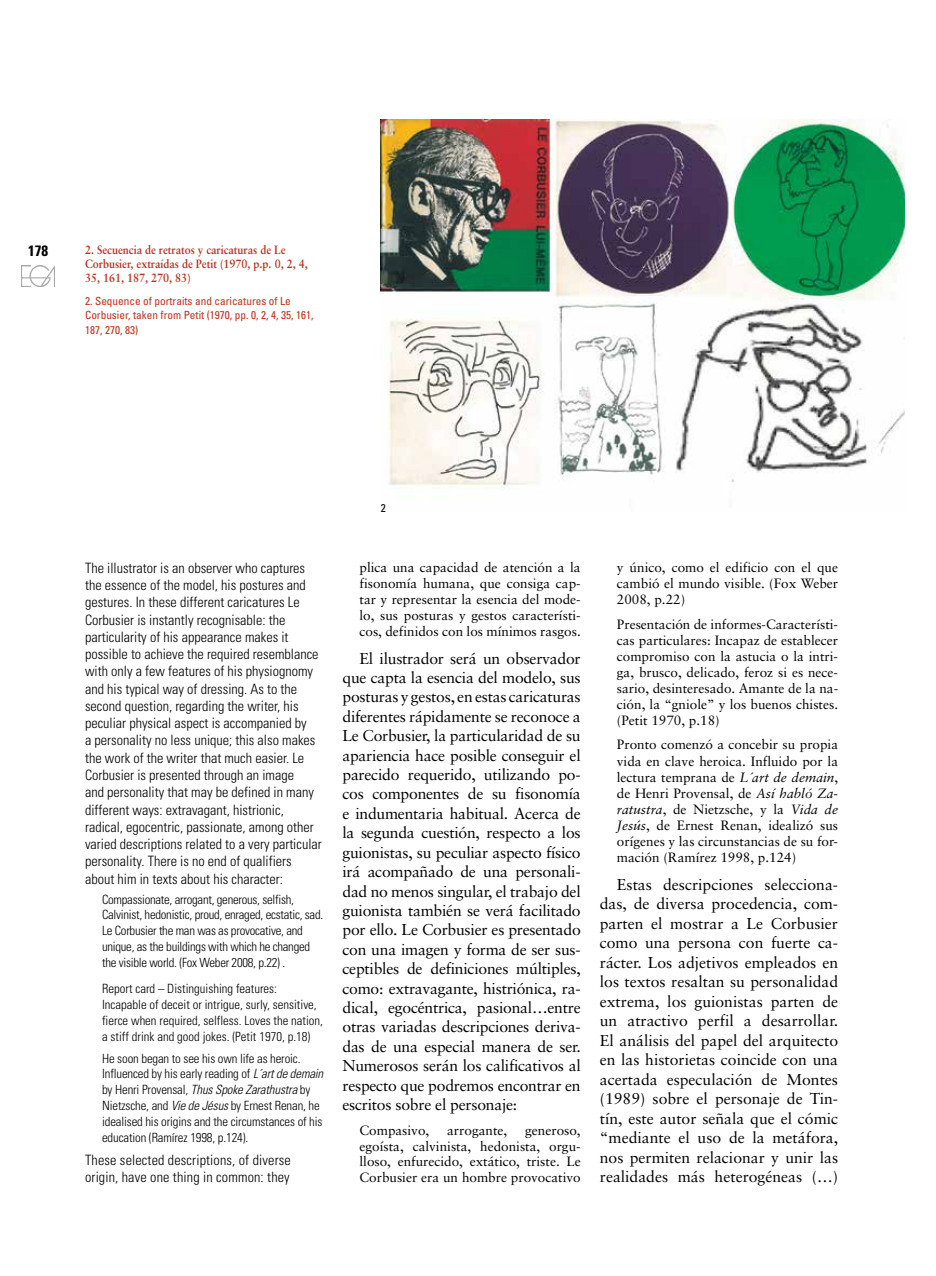
<style>
.page{position:relative;width:936px;height:1276px;background:#fff}
.page>*{position:absolute;margin:0;border:0;box-sizing:border-box;transform-origin:0 0}
.t1{font:15.75px/19.4px "Sabon";letter-spacing:-.01em;color:#000;text-align:justify}
.t2{font:700 condensed 15px "Univers";color:#000}
.t3{font:300 condensed 14.25px/17.2px "Univers";color:#000}
.t4{font:13.5px/16px "Sabon";color:#000;text-align:justify}
.t5{font:300 condensed 12.75px/15.8px "Univers";letter-spacing:-.01em;color:#000}
.t6{font:700 12px/14.2px "Sabon";color:#c03019;scale:.9 1}
.t7{font:condensed 11.25px/14.2px "Univers";color:#c03019}
.t8{font:condensed 11.25px "Univers";color:#000}
.s1{font-style:italic}
</style>
<div class="page">
<img style="left:22px;top:265px;width:33px;height:21px">
<img style="left:381px;top:119px;width:523px;height:369px">
<p class="t2" style="left:28px;top:242px;width:21px">178</p>
<p class="t6" style="left:85px;top:242px;width:249px">2. Secuencia de retratos y caricaturas de Le<br>Corbusier, extraídas de Petit (1970, p.p. 0, 2, 4,<br>35, 161, 187, 270, 83)</p>
<p class="t7" style="left:85px;top:294px;width:230px">2. Sequence of portraits and caricatures of Le<br>Corbusier, taken from Petit (1970, pp. 0, 2, 4, 35, 161,<br>187, 270, 83)</p>
<p class="t8" style="left:381px;top:501px;width:6px">2</p>
<p class="t3" style="left:85px;top:559px;width:238px">The illustrator is an observer who captures the essence of the model, his postures and gestures. In these different caricatures Le Corbusier is instantly recognisable: the particularity of his appearance makes it possible to achieve the required resemblance with only a few features of his physiognomy and his typical way of dressing. As to the second question, regarding the writer, his peculiar physical aspect is accompanied by<br>a personality no less unique; this also makes the work of the writer that much easier. Le Corbusier is presented through an image<br>and personality that may be defined in many different ways: extravagant, histrionic, radical, egocentric, passionate, among other varied descriptions related to a very particular personality. There is no end of qualifiers about him in texts about his character:</p>
<p class="t5" style="left:102px;top:891px;width:223px">Compassionate, arrogant, generous, selfish, Calvinist, hedonistic, proud, enraged, ecstatic, sad.<br>Le Corbusier the man was as provocative, and unique, as the buildings with which he changed the visible world. (Fox Weber 2008, p.22) .</p>
<p class="t5" style="left:102px;top:981px;width:222px">Report card – Distinguishing features:<br>Incapable of deceit or intrigue, surly, sensitive, fierce when required, selfless. Loves the nation, a stiff drink and good jokes. (Petit 1970, p.18)</p>
<p class="t5" style="left:102px;top:1050px;width:223px">He soon began to see his own life as heroic.<br>Influenced by his early reading of <span class="s1">L´art de demain </span>by Henri Provensal, <span class="s1">Thus Spoke Zarathustra</span> by Nietzsche, and <span class="s1">Vie de Jésus</span> by Ernest Renan, he idealised his origins and the circumstances of his education (Ramírez 1998, p.124).</p>
<p class="t3" style="left:85px;top:1151px;width:207px">These selected descriptions, of diverse origin, have one thing in common: they</p>
<p class="t4" style="left:359px;top:559px;width:223px">plica una capacidad de atención a la fisonomía humana, que consiga cap&shy;tar y representar la esencia del mode&shy;lo, sus posturas y gestos característi&shy;cos, definidos con los mínimos rasgos.</p>
<p class="t1" style="left:342px;top:648px;width:240px;text-indent:17px">El ilustrador será un observador que capta la esencia del modelo, sus posturas y gestos, en estas caricaturas diferentes rápidamente se reconoce a Le Corbusier, la particularidad de su apariencia hace posible conseguir el parecido requerido, utilizando po&shy;cos componentes de su fisonomía e indumentaria habitual. Acerca de la segunda cuestión, respecto a los guionistas, su peculiar aspecto físico irá acompañado de una personali&shy;dad no menos singular, el trabajo del guionista también se verá facilitado por ello. Le Corbusier es presentado con una imagen y forma de ser sus&shy;ceptibles de definiciones múltiples, como: extravagante, histriónica, ra&shy;dical, egocéntrica, pasional…entre otras variadas descripciones deriva&shy;das de una especial manera de ser.<br>Numerosos serán los calificativos al respecto que podremos encontrar en escritos sobre el personaje:</p>
<p class="t4" style="left:359px;top:1121px;width:71px">Compasivo,</p>
<p class="t4" style="left:447px;top:1121px;width:62px">arrogante,</p>
<p class="t4" style="left:359px;top:1121px;width:223px;text-indent:166px">generoso, egoísta, calvinista, hedonista, orgu&shy;lloso, enfurecido, extático, triste. Le Corbusier era un hombre provocativo</p>
<p class="t4" style="left:617px;top:559px;width:223px">y único, como el edificio con el que cambió el mundo visible. (Fox Weber 2008, p.22)</p>
<p class="t4" style="left:617px;top:615px;width:223px">Presentación de informes-Característi&shy;cas particulares: Incapaz de establecer compromiso con la astucia o la intri&shy;ga, brusco, delicado, feroz si es nece&shy;sario, desinteresado. Amante de la na&shy;ción, la “gniole” y los buenos chistes. (Petit 1970, p.18)</p>
<p class="t4" style="left:617px;top:736px;width:223px">Pronto comenzó a concebir su propia vida en clave heroica. Influido por la lectura temprana de <span class="s1">L´art de demain</span>, de Henri Provensal, de <span class="s1">Así habló Za&shy;ratustra</span>, de Nietzsche, y la <span class="s1">Vida de Jesús</span>, de Ernest Renan, idealizó sus orígenes y las circunstancias de su for&shy;mación (Ramírez 1998, p.124)</p>
<p class="t1" style="left:600px;top:874px;width:240px;text-indent:17px">Estas descripciones selecciona&shy;das, de diversa procedencia, com&shy;parten el mostrar a Le Corbusier como una persona con fuerte ca&shy;rácter. Los adjetivos empleados en los textos resaltan su personalidad extrema, los guionistas parten de un atractivo perfil a desarrollar.<br>El análisis del papel del arquitecto en las historietas coincide con una acertada especulación de Montes (1989) sobre el personaje de Tin&shy;tín, este autor señala que el cómic “mediante el uso de la metáfora, nos permiten relacionar y unir las realidades más heterogéneas (…)</p>
</div>
